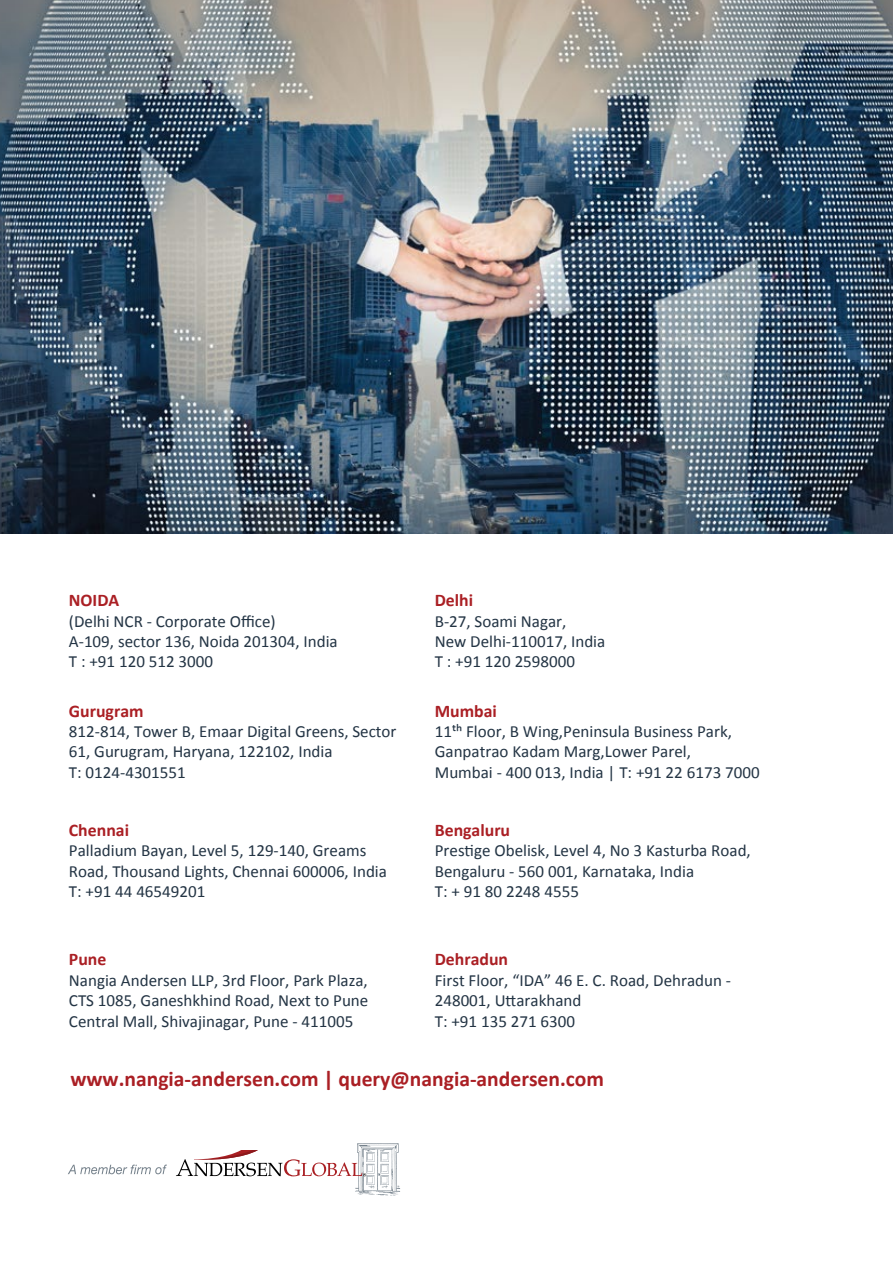
<style>
.page{position:relative;width:893px;height:1263px;background:#fff}
.page>*{position:absolute;margin:0;border:0;box-sizing:border-box;transform-origin:0 0}
.t1{font:700 21.6px "Calibri";color:#aa1f24}
.t2{font:700 17.7px "Calibri";color:#aa1f24}
.t3{font:17.1px/20.4px "Calibri";color:#233444}
</style>
<div class="page">
<img style="left:0;top:0;width:893px;height:533px">
<svg style="left:68px;top:1164px;width:99px;height:10px"></svg>
<svg style="left:176px;top:1143px;width:224px;height:53px"></svg>
<p class="t2" style="left:69px;top:588px;width:52px">NOIDA</p>
<p class="t3" style="left:69px;top:610px;width:270px">(Delhi NCR - Corporate Office)<br>A-109, sector 136, Noida 201304, India<br>T : +91 120 512 3000</p>
<p class="t2" style="left:69px;top:698px;width:76px">Gurugram</p>
<p class="t3" style="left:69px;top:720px;width:329px">812-814, Tower B, Emaar Digital Greens, Sector<br>61, Gurugram, Haryana, 122102, India<br>T: 0124-4301551</p>
<p class="t2" style="left:69px;top:817px;width:62px">Chennai</p>
<p class="t3" style="left:69px;top:840px;width:320px">Palladium Bayan, Level 5, 129-140, Greams<br>Road, Thousand Lights, Chennai 600006, India<br>T: +91 44 46549201</p>
<p class="t2" style="left:69px;top:947px;width:39px">Pune</p>
<p class="t3" style="left:69px;top:969px;width:301px;text-align:justify">Nangia Andersen LLP, 3rd Floor, Park Plaza, CTS 1085, Ganeshkhind Road, Next to Pune Central Mall, Shivajinagar, Pune - 411005</p>
<p class="t2" style="left:435px;top:588px;width:40px">Delhi</p>
<p class="t3" style="left:435px;top:610px;width:172px">B-27, Soami Nagar,<br>New Delhi-110017, India<br>T : +91 120 2598000</p>
<p class="t2" style="left:435px;top:698px;width:64px">Mumbai</p>
<p class="t3" style="left:435px;top:720px;width:326px">11th Floor, B Wing,Peninsula Business Park,<br>Ganpatrao Kadam Marg,Lower Parel,<br>Mumbai - 400 013, India | T: +91 22 6173 7000</p>
<p class="t2" style="left:435px;top:817px;width:77px">Bengaluru</p>
<p class="t3" style="left:435px;top:840px;width:318px">Prestige Obelisk, Level 4, No 3 Kasturba Road,<br>Bengaluru - 560 001, Karnataka, India<br>T: + 91 80 2248 4555</p>
<p class="t2" style="left:435px;top:947px;width:75px">Dehradun</p>
<p class="t3" style="left:435px;top:969px;width:298px">First Floor, “IDA” 46 E. C. Road, Dehradun -<br>248001, Uttarakhand<br>T: +91 135 271 6300</p>
<p class="t1" style="left:70px;top:1063px;width:535px">www.nangia-andersen.com | query@nangia-andersen.com</p>
</div>
